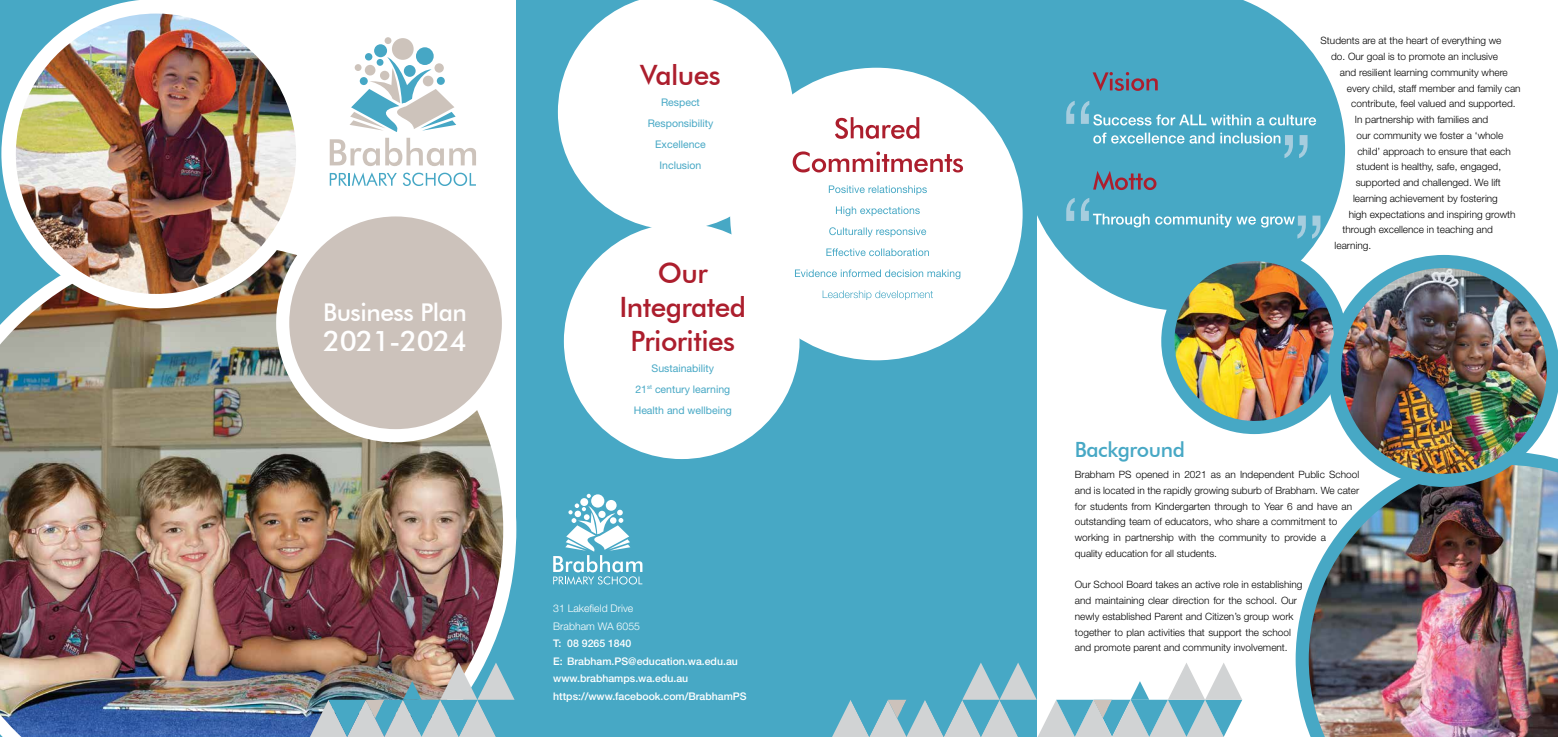
<style>
.page{position:relative;width:1558px;height:737px;background:#fff}
.page>*{position:absolute;margin:0;border:0;box-sizing:border-box;transform-origin:0 0}
.t1{font:500 28.35px "Futura BT";letter-spacing:-.02em;color:#fff}
.t2{font:500 28px/33.6px "Futura BT";letter-spacing:-.02em;color:#ac1e2d;text-align:center}
.t3{font:500 24.5px "Futura BT";letter-spacing:-.02em;color:#fff}
.t4{font:500 21px "Futura BT";letter-spacing:-.02em;color:#47a8c5}
.t5{font:500 10.5px/17.5px "Helvetica Neue LT Std";color:#fff}
.t6{font:10.5px/21px "Helvetica Neue LT Std";color:#47a8c5;text-align:center}
.t7{font:300 10.5px/17.5px "Helvetica Neue LT Std";color:#fff}
.t8{font:300 10.06px/15.8px "Helvetica Neue LT Std";color:#000}
</style>
<div class="page">
<img style="left:1295px;top:487px;width:263px;height:250px">
<div style="left:516px;top:0;width:521px;height:737px;background:#47a8c5"></div>
<svg style="left:553px;top:494px;width:89px;height:90px"></svg>
<svg style="left:1037px;top:0;width:308px;height:309px;background:#61b4cd"></svg>
<svg style="left:1093px;top:171px;width:63px;height:19px"></svg>
<svg style="left:1092px;top:72px;width:65px;height:19px"></svg>
<svg style="left:1066px;top:101px;width:250px;height:24px;background:#62b4cd"></svg>
<svg style="left:1093px;top:133px;width:214px;height:25px;background:#62b4cd"></svg>
<svg style="left:1066px;top:198px;width:254px;height:41px;background:#58afca"></svg>
<img style="left:1161px;top:248px;width:184px;height:186px">
<img style="left:1328px;top:255px;width:230px;height:232px">
<svg style="left:832px;top:662px;width:410px;height:75px"></svg>
<svg style="left:558px;top:0;width:235px;height:230px;fill:#fff"></svg>
<div style="left:730px;top:68px;width:292px;height:292px;background:#fff;border-radius:50%"></div>
<div style="left:564px;top:223px;width:235px;height:236px;background:#fff;border-radius:50%"></div>
<svg style="left:822px;top:290px;width:111px;height:10px"></svg>
<svg style="left:795px;top:269px;width:165px;height:10px"></svg>
<svg style="left:826px;top:248px;width:103px;height:8px"></svg>
<svg style="left:829px;top:227px;width:97px;height:10px"></svg>
<svg style="left:836px;top:206px;width:84px;height:10px"></svg>
<svg style="left:829px;top:185px;width:98px;height:10px"></svg>
<svg style="left:792px;top:151px;width:171px;height:21px"></svg>
<svg style="left:835px;top:117px;width:84px;height:22px"></svg>
<img style="left:0;top:231px;width:516px;height:506px">
<div style="left:385px;top:37px;width:6px;height:7px;background:#cdc3bb;border-radius:50%"></div>
<div style="left:374px;top:44px;width:13px;height:13px;background:#46a7c5;border-radius:50%"></div>
<div style="left:365px;top:53px;width:7px;height:7px;background:#46a7c5;border-radius:50%"></div>
<div style="left:392px;top:38px;width:22px;height:22px;background:#cdc3bb;border-radius:50%"></div>
<div style="left:416px;top:47px;width:18px;height:18px;background:#46a7c5;border-radius:50%"></div>
<svg style="left:350px;top:57px;width:106px;height:75px"></svg>
<svg style="left:330px;top:138px;width:146px;height:28px"></svg>
<svg style="left:330px;top:172px;width:67px;height:14px"></svg>
<svg style="left:403px;top:173px;width:73px;height:13px"></svg>
<img style="left:1px;top:0;width:295px;height:308px">
<svg style="left:276px;top:203px;width:239px;height:239px;fill:#ccc2bb"></svg>
<img style="left:310px;top:662px;width:204px;height:75px">
<h3 class="t3" style="left:323px;top:298px;width:145px">Business Plan</h3>
<h1 class="t1" style="left:323px;top:323px;width:145px">2021-2024</h1>
<h2 class="t2" style="left:640px;top:58px;width:82px">Values</h2>
<p class="t6" style="left:648px;top:92px;width:67px">Respect<br>Responsibility<br>Excellence<br>Inclusion</p>
<h2 class="t2" style="left:619px;top:256px;width:128px">Our<br>Integrated<br>Priorities</h2>
<p class="t6" style="left:634px;top:357px;width:100px">Sustainability<br>21<sup>st</sup> century learning<br>Health and wellbeing</p>
<p class="t7" style="left:553px;top:599px;width:88px">31 Lakefield Drive<br>Brabham WA 6055</p>
<p class="t5" style="left:553px;top:634px;width:195px">T: 08 9265 1840<br>E: Brabham.PS@education.wa.edu.au www.brabhamps.wa.edu.au https://www.facebook.com/BrabhamPS</p>
<p class="t8" style="left:1320px;top:33px;width:182px">Students are at the heart of everything we</p>
<p class="t8" style="left:1331px;top:48px;width:168px">do. Our goal is to promote an inclusive</p>
<p class="t8" style="left:1340px;top:64px;width:169px">and resilient learning community where</p>
<p class="t8" style="left:1347px;top:80px;width:175px">every child, staff member and family can</p>
<p class="t8" style="left:1351px;top:96px;width:166px">contribute, feel valued and supported.</p>
<p class="t8" style="left:1354px;top:111px;width:135px">In partnership with families and</p>
<p class="t8" style="left:1356px;top:127px;width:148px">our community we foster a ‘whole</p>
<p class="t8" style="left:1357px;top:143px;width:155px">child’ approach to ensure that each</p>
<p class="t8" style="left:1356px;top:159px;width:146px">student is healthy, safe, engaged,</p>
<p class="t8" style="left:1355px;top:174px;width:147px">supported and challenged. We lift</p>
<p class="t8" style="left:1353px;top:190px;width:146px">learning achievement by fostering</p>
<p class="t8" style="left:1348px;top:206px;width:168px">high expectations and inspiring growth</p>
<p class="t8" style="left:1342px;top:222px;width:152px">through excellence in teaching and</p>
<p class="t8" style="left:1334px;top:237px;width:38px">learning.</p>
<h3 class="t4" style="left:1075px;top:437px;width:112px">Background</h3>
<p class="t8" style="left:1075px;top:466px;width:286px">Brabham PS opened in 2021 as an Independent Public School and is located in the rapidly growing suburb of Brabham. We cater for students from Kindergarten through to Year 6 and have an outstanding team of educators, who share a commitment to working in partnership with the community to provide a<br>quality education for all students.</p>
<p class="t8" style="left:1075px;top:576px;width:229px">Our School Board takes an active role in establishing and maintaining clear direction for the school. Our newly established Parent and Citizen’s group work together to plan activities that support the school and promote parent and community involvement.</p>
</div>
